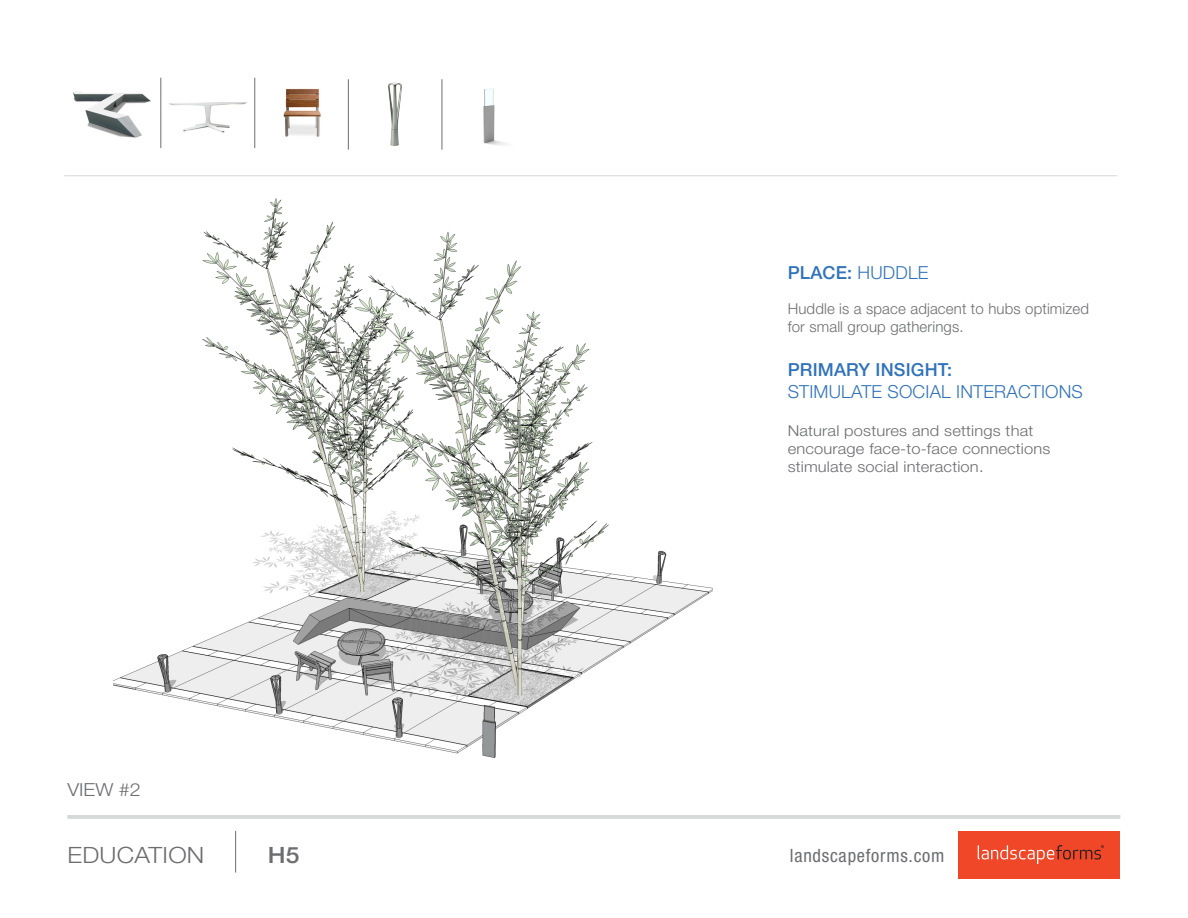
<style>
.page{position:relative;width:1188px;height:918px;background:#fff}
.page>*{position:absolute;margin:0;border:0;box-sizing:border-box;transform-origin:0 0}
.t1{font:300 22.5px "Helvetica Neue LT Std";letter-spacing:.01em;color:#6c6d70;scale:1.1 1}
.t2{font:500 22.5px "Helvetica Neue LT Std";color:#6c6d70;scale:1.1 1}
.housekeeping{font:condensed 18.3px "Helvetica Neue";letter-spacing:.04em;color:#6c6d70}
.t3{font:300 18px/21.6px "Helvetica Neue LT Std";letter-spacing:.01em;color:#3073ba}
.t4{font:500 18px "Helvetica Neue LT Std";letter-spacing:.01em;color:#3073ba}
.t5{font:300 18px "Helvetica Neue LT Std";color:#6c6d70;scale:1.1 1}
.t6{font:300 15px/18px "Helvetica Neue LT Std";letter-spacing:.01em;color:#6c6d70;scale:1.1 1}
.t7{font:300 15px/18px "Helvetica Neue LT Std";letter-spacing:.01em;color:#6c6d70}
.s1{font-weight:300}
.s2{font-weight:500}
</style>
<div class="page">
<hr style="left:67px;top:815px;width:1053px;height:4px;background:#d6d7d9">
<hr style="left:235px;top:831px;width:1px;height:42px;background:#6c6d70">
<div style="left:958px;top:831px;width:162px;height:47px;background:#ef4727"></div>
<svg style="left:978px;top:845px;width:126px;height:19px"></svg>
<img style="left:114px;top:198px;width:598px;height:560px">
<img style="left:483px;top:88px;width:24px;height:57px">
<img style="left:169px;top:102px;width:78px;height:31px">
<img style="left:283px;top:88px;width:38px;height:49px">
<img style="left:388px;top:83px;width:10px;height:63px">
<img style="left:73px;top:92px;width:78px;height:46px">
<hr style="left:255px;top:78px;width:1px;height:70px;background:#6c6d70">
<hr style="left:161px;top:78px;width:1px;height:70px;background:#6c6d70">
<hr style="left:348px;top:79px;width:1px;height:71px;background:#6c6d70">
<hr style="left:442px;top:79px;width:1px;height:71px;background:#6c6d70">
<hr style="left:64px;top:176px;width:1053px;height:1px;background:#d6d7d9">
<p class="t5" style="left:68px;top:779px;width:68px">VIEW #2</p>
<p class="t4" style="left:788px;top:262px;width:142px">PLACE: <span class="s1">HUDDLE</span></p>
<p class="t7" style="left:788px;top:299px;width:303px">Huddle is a space adjacent to hubs optimized for small group gatherings.</p>
<p class="t3" style="left:788px;top:359px;width:297px"><span class="s2">PRIMARY INSIGHT:<br></span>STIMULATE SOCIAL INTERACTIONS</p>
<p class="t6" style="left:788px;top:421px;width:240px">Natural postures and settings that encourage face-to-face connections stimulate social interaction.</p>
<p class="t1" style="left:68px;top:841px;width:126px">EDUCATION</p>
<p class="t2" style="left:268px;top:841px;width:30px">H5</p>
<p class="housekeeping" style="left:790px;top:845px;width:156px">landscapeforms.com</p>
</div>
